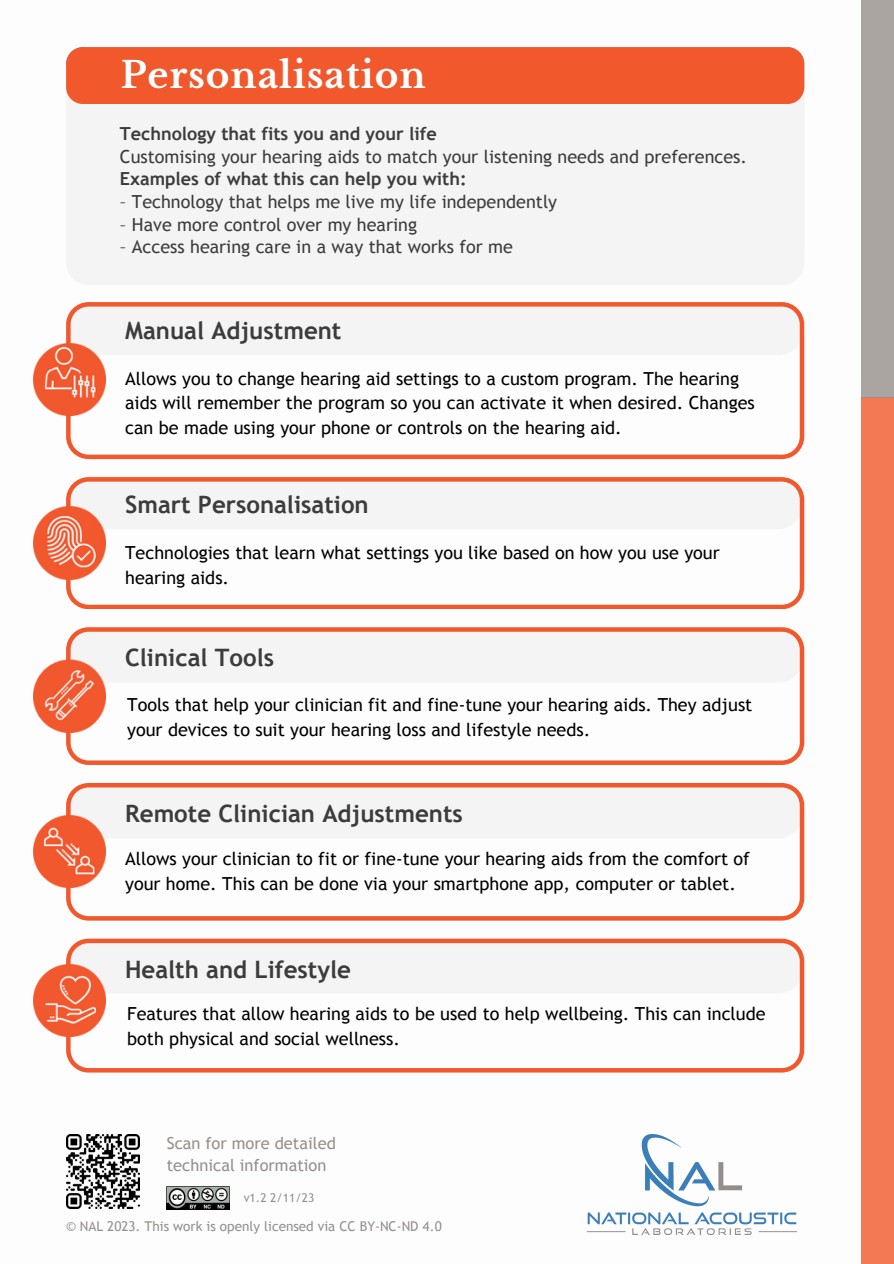
<style>
.page{position:relative;width:894px;height:1264px;background:#fff}
.page>*{position:absolute;margin:0;border:0;box-sizing:border-box;transform-origin:0 0}
.t1{font:700 36px "Libre Baskerville";letter-spacing:.025em;color:#fff}
.t2{font:700 24px "Trebuchet MS";color:#3c3c3c}
.t3{font:18px/24.8px "Trebuchet MS";color:#000}
.t4{font:18px "Trebuchet MS";color:#3c3c3c}
.t5{font:700 18px "Trebuchet MS";color:#3c3c3c}
.t6{font:16.5px/22.5px "Trebuchet MS";color:#978f8c}
.t7{font:13.5px "Trebuchet MS";color:#978f8c}
.t8{font:12px "Trebuchet MS";color:#978f8c}
</style>
<div class="page">
<div style="left:66px;top:47px;width:738px;height:238px;background:#f4f4f4;border-radius:22px"></div>
<svg style="left:66px;top:302px;width:738px;height:157px"></svg>
<div style="left:860px;top:397px;width:33px;height:866px;background:#f37955"></div>
<div style="left:860px;top:0;width:33px;height:397px;background:#aba5a2"></div>
<svg style="left:66px;top:477px;width:738px;height:132px"></svg>
<svg style="left:66px;top:783px;width:738px;height:137px"></svg>
<div style="left:66px;top:47px;width:738px;height:57px;background:#f1582c"></div>
<svg style="left:66px;top:627px;width:738px;height:137px"></svg>
<img style="left:33px;top:344px;width:72px;height:72px">
<svg style="left:66px;top:938px;width:738px;height:134px"></svg>
<img style="left:33px;top:506px;width:72px;height:74px">
<img style="left:33px;top:659px;width:72px;height:73px">
<img style="left:33px;top:815px;width:72px;height:72px">
<img style="left:33px;top:964px;width:72px;height:72px">
<img style="left:66px;top:1134px;width:73px;height:74px">
<img style="left:587px;top:1134px;width:209px;height:100px">
<img style="left:167px;top:1186px;width:63px;height:22px">
<p class="t1" style="left:121px;top:53px;width:306px">Personalisation</p>
<p class="t5" style="left:120px;top:124px;width:318px">Technology that fits you and your life</p>
<p class="t4" style="left:120px;top:146px;width:628px">Customising your hearing aids to match your listening needs and preferences.</p>
<p class="t5" style="left:120px;top:169px;width:348px">Examples of what this can help you with:</p>
<p class="t4" style="left:120px;top:191px;width:438px">– Technology that helps me live my life independently</p>
<p class="t4" style="left:120px;top:214px;width:298px">– Have more control over my hearing</p>
<p class="t4" style="left:120px;top:236px;width:394px">– Access hearing care in a way that works for me</p>
<p class="t1" style="left:121px;top:53px;width:258px">Connectivity</p>
<p class="t5" style="left:121px;top:120px;width:352px">Linking to other devices and technologies</p>
<p class="t4" style="left:121px;top:143px;width:554px">Connect your hearing devices to other technologies and accessories.</p>
<p class="t5" style="left:121px;top:165px;width:348px">Examples of what this can help you with:</p>
<p class="t4" style="left:121px;top:188px;width:406px">– Stream music to my hearing aids using my phone</p>
<p class="t4" style="left:121px;top:210px;width:196px">– Be able to hear the TV</p>
<p class="t4" style="left:121px;top:233px;width:284px">– Talk on the telephone effectively</p>
<p class="t2" style="left:125px;top:316px;width:218px">Manual Adjustment</p>
<p class="t3" style="left:125px;top:366px;width:631px">Allows you to change hearing aid settings to a custom program. The hearing aids will remember the program so you can activate it when desired. Changes can be made using your phone or controls on the hearing aid.</p>
<p class="t2" style="left:125px;top:490px;width:245px">Smart Personalisation</p>
<p class="t3" style="left:125px;top:540px;width:596px">Technologies that learn what settings you like based on how you use your hearing aids.</p>
<p class="t2" style="left:125px;top:644px;width:150px">Clinical Tools</p>
<p class="t3" style="left:127px;top:692px;width:626px">Tools that help your clinician fit and fine-tune your hearing aids. They adjust your devices to suit your hearing loss and lifestyle needs.</p>
<p class="t2" style="left:125px;top:799px;width:339px">Remote Clinician Adjustments</p>
<p class="t3" style="left:125px;top:846px;width:626px">Allows your clinician to fit or fine-tune your hearing aids from the comfort of your home. This can be done via your smartphone app, computer or tablet.</p>
<p class="t2" style="left:125px;top:955px;width:227px">Health and Lifestyle</p>
<p class="t3" style="left:127px;top:1001px;width:639px">Features that allow hearing aids to be used to help wellbeing. This can include both physical and social wellness.</p>
<p class="t6" style="left:167px;top:1131px;width:171px">Scan for more detailed technical information</p>
<p class="t8" style="left:244px;top:1190px;width:72px">v1.2 2/11/23</p>
<p class="t7" style="left:66px;top:1218px;width:377px">© NAL 2023. This work is openly licensed via CC BY-NC-ND 4.0</p>
</div>
